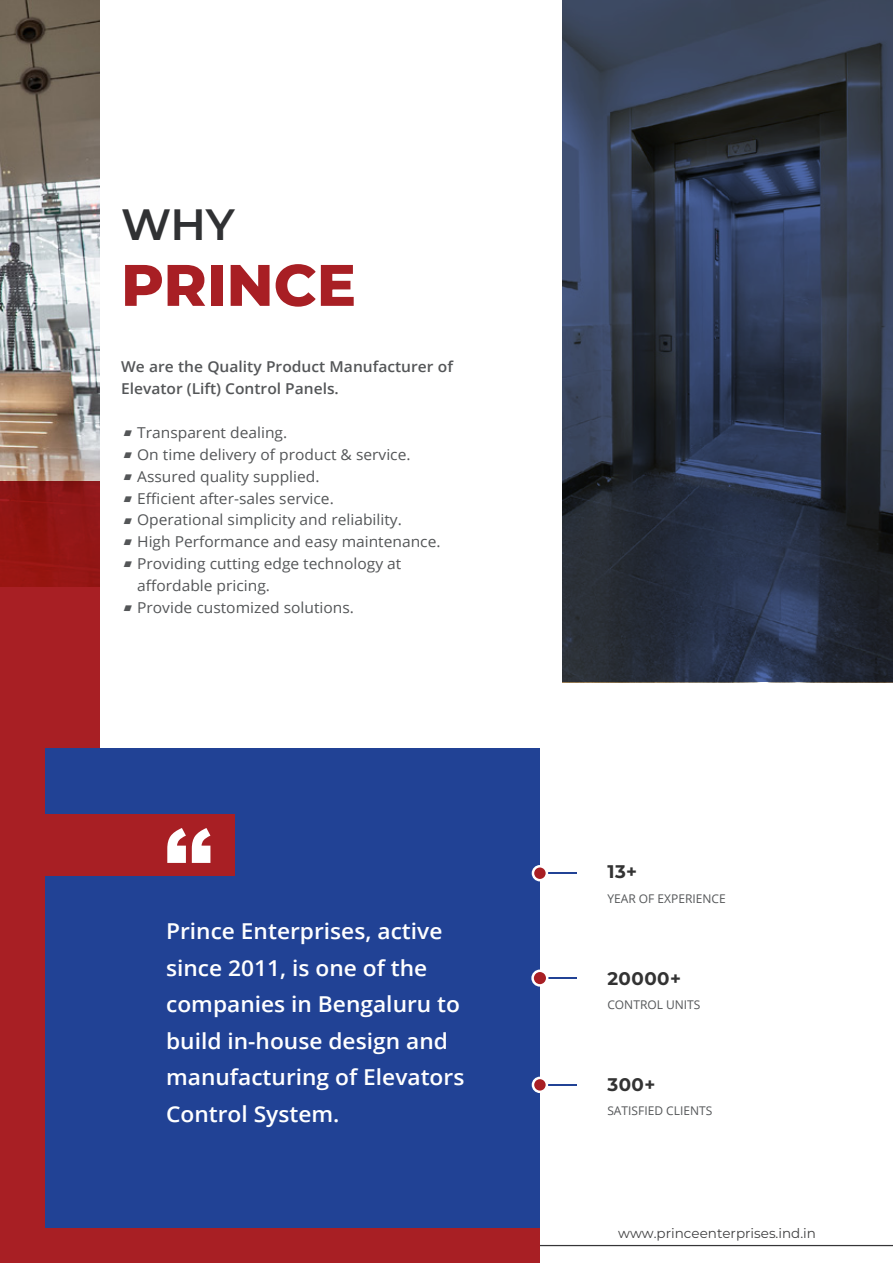
<style>
.page{position:relative;width:893px;height:1263px;background:#fff}
.page>*{position:absolute;margin:0;border:0;box-sizing:border-box;transform-origin:0 0}
.t1{font:800 58.5px "Montserrat";color:#a81f24}
.t2{font:600 43.8px "Montserrat";color:#303133}
.t3{font:600 21.9px/36.5px "Open Sans";color:#fff;scale:1.04 1}
.t4{font:700 18.3px "Montserrat";letter-spacing:.025em;color:#333}
.t5{font:15px/21.9px "Open Sans";color:#545658;scale:1.04 1}
.t6{font:600 15px/21.9px "Open Sans";color:#545658;scale:1.04 1}
.t7{font:100 13.5px "Montserrat";color:#404041}
.t8{font:12px "Open Sans";color:#545658}
</style>
<div class="page">
<svg style="left:562px;top:0;width:331px;height:682px;background:#2e374a"></svg>
<img style="left:0;top:0;width:100px;height:482px">
<svg style="left:0;top:482px;width:100px;height:746px;background:#a31c20"></svg>
<div style="left:45px;top:748px;width:495px;height:515px;background:#214295"></div>
<hr style="left:538px;top:872px;width:39px;height:2px;background:#214295">
<hr style="left:538px;top:977px;width:39px;height:2px;background:#214295">
<hr style="left:538px;top:1084px;width:39px;height:2px;background:#214295">
<svg style="left:533px;top:866px;width:14px;height:14px"></svg>
<div style="left:532px;top:865px;width:16px;height:16px;border:2px solid #fff;border-radius:50%"></div>
<svg style="left:533px;top:971px;width:14px;height:14px"></svg>
<div style="left:531px;top:969px;width:17px;height:18px;border:2px solid #fff;border-radius:50%"></div>
<svg style="left:533px;top:1078px;width:14px;height:14px"></svg>
<div style="left:532px;top:1077px;width:16px;height:16px;border:2px solid #fff;border-radius:50%"></div>
<div style="left:45px;top:814px;width:190px;height:62px;background:#a81f24"></div>
<svg style="left:167px;top:828px;width:19px;height:35px"></svg>
<svg style="left:192px;top:828px;width:18px;height:35px"></svg>
<hr style="left:536px;top:1245px;width:357px;height:1px;background:#353537">
<div style="left:0;top:1228px;width:540px;height:35px;background:#a81f24"></div>
<h2 class="t2" style="left:121px;top:193px;width:115px">WHY</h2>
<h1 class="t1" style="left:121px;top:242px;width:236px">PRINCE</h1>
<p class="t6" style="left:121px;top:355px;width:321px">We are the Quality Product Manufacturer of<br>Elevator (Lift) Control Panels.</p>
<p class="t5" style="left:137px;top:421px;width:146px">Transparent dealing.</p>
<p class="t5" style="left:137px;top:443px;width:264px">On time delivery of product &amp; service.</p>
<p class="t5" style="left:137px;top:465px;width:177px">Assured quality supplied.</p>
<p class="t5" style="left:137px;top:487px;width:191px">Efficient after-sales service.</p>
<p class="t5" style="left:137px;top:509px;width:256px">Operational simplicity and reliability.</p>
<p class="t5" style="left:137px;top:530px;width:293px">High Performance and easy maintenance.</p>
<p class="t5" style="left:137px;top:552px;width:256px">Providing cutting edge technology at affordable pricing.</p>
<p class="t5" style="left:137px;top:596px;width:210px">Provide customized solutions.</p>
<h3 class="t3" style="left:166px;top:912px;width:288px">Prince Enterprises, active since 2011, is one of the companies in Bengaluru to build in-house design and manufacturing of Elevators<br>Control System.</h3>
<p class="t4" style="left:607px;top:859px;width:31px">13+</p>
<p class="t8" style="left:607px;top:890px;width:120px">YEAR OF EXPERIENCE</p>
<p class="t4" style="left:607px;top:965px;width:75px">20000+</p>
<p class="t8" style="left:607px;top:996px;width:95px">CONTROL UNITS</p>
<p class="t4" style="left:607px;top:1071px;width:49px">300+</p>
<p class="t8" style="left:607px;top:1103px;width:106px">SATISFIED CLIENTS</p>
<p class="t7" style="left:618px;top:1224px;width:199px">www.princeenterprises.ind.in</p>
</div>
